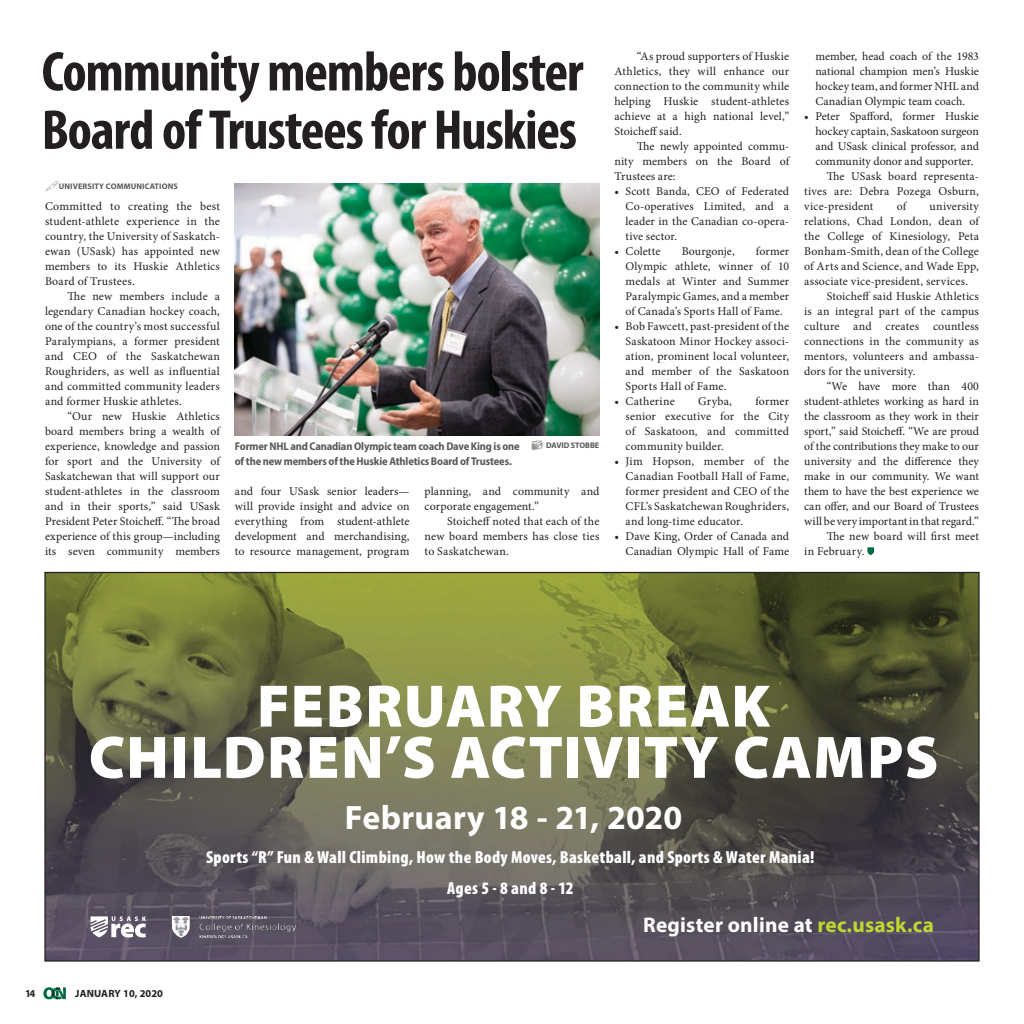
<style>
.page{position:relative;width:1024px;height:1024px;background:#fff}
.page>*{position:absolute;margin:0;border:0;box-sizing:border-box;transform-origin:0 0}
.t1{font:900 60.38px/51.2px "Myriad Pro";letter-spacing:.02em;color:#fff;text-align:center}
.heading_3{font:700 condensed 56.5px/58.2px "Myriad Pro";letter-spacing:-.02em;color:#231f20}
.t2{font:700 33.88px "Myriad Pro";letter-spacing:.005em;color:#fff}
.t3{font:700 21.25px "Myriad Pro";letter-spacing:.01em;color:#fff}
.t4{font:900 condensed 17.5px/30.9px "Myriad Pro";letter-spacing:.02em;color:#fff;text-align:center}
.Copy{font:11.88px/15px "Minion Pro";letter-spacing:.01em;color:#231f20;text-align:justify}
.photo_caption{font:700 semi-condensed 11.25px/15px "Myriad Pro";letter-spacing:-.015em;color:#58595b}
.t5{font:700 10.5px "Myriad Pro";color:#231f20}
.t6{font:700 8.12px "Myriad Pro";letter-spacing:.02em;color:#58595b}
.t7{font:700 8.12px "Myriad Pro";letter-spacing:-.005em;color:#58595b}
.s1{color:#bfd730}
</style>
<div class="page">
<svg style="left:43px;top:987px;width:23px;height:12px"></svg>
<img style="left:235px;top:184px;width:364px;height:252px">
<svg style="left:867px;top:547px;width:7px;height:8px"></svg>
<img style="left:46px;top:574px;width:931px;height:385px">
<svg style="left:90px;top:916px;width:56px;height:21px"></svg>
<img style="left:172px;top:916px;width:124px;height:22px">
<p class="heading_3" style="left:42px;top:41px;width:543px">Community members bolster<br>Board of Trustees for Huskies</p>
<p class="t6" style="left:59px;top:181px;width:121px">UNIVERSITY COMMUNICATIONS</p>
<p class="Copy" style="left:45px;top:199px;width:176px">Committed to creating the best student-athlete experience in the country, the University of Saskatch&shy;ewan (USask) has appointed new members to its Huskie Athletics Board of Trustees.</p>
<p class="Copy" style="left:45px;top:289px;width:176px;text-indent:23px">The new members include a legendary Canadian hockey coach, one of the country’s most successful Paralympians, a former president and CEO of the Saskatchewan Roughriders, as well as influential and committed community leaders and former Huskie athletes.</p>
<p class="Copy" style="left:45px;top:409px;width:176px;text-indent:23px">“Our new Huskie Athletics board members bring a wealth of experience, knowledge and passion for sport and the University of Saskatchewan that will support our student-athletes in the classroom and in their sports,” said USask President Peter Stoicheff. “The broad experience of this group—including its seven community members</p>
<p class="photo_caption" style="left:235px;top:439px;width:286px">Former NHL and Canadian Olympic team coach Dave King is one of the new members of the Huskie Athletics Board of Trustees.</p>
<p class="t7" style="left:546px;top:440px;width:55px">DAVID STOBBE</p>
<p class="Copy" style="left:235px;top:484px;width:176px">and four USask senior leaders— will provide insight and advice on everything from student-athlete development and merchandising, to resource management, program</p>
<p class="Copy" style="left:425px;top:484px;width:176px">planning, and community and corporate engagement.”</p>
<p class="Copy" style="left:425px;top:514px;width:176px;text-indent:23px">Stoicheff noted that each of the new board members has close ties to Saskatchewan.</p>
<p class="Copy" style="left:614px;top:49px;width:176px;text-indent:23px">“As proud supporters of Huskie Athletics, they will enhance our connection to the community while helping Huskie student-athletes achieve at a high national level,” Stoicheff said.</p>
<p class="Copy" style="left:614px;top:139px;width:176px;text-indent:23px">The newly appointed commu&shy;nity members on the Board of Trustees are:</p>
<p class="Copy" style="left:625px;top:184px;width:165px;text-indent:-11px">• Scott Banda, CEO of Federated Co-operatives Limited, and a leader in the Canadian co-opera&shy;tive sector.</p>
<p class="Copy" style="left:614px;top:244px;width:48px">• Colette</p>
<p class="Copy" style="left:682px;top:244px;width:54px">Bourgonje,</p>
<p class="Copy" style="left:625px;top:244px;width:165px;text-indent:130px">former Olympic athlete, winner of 10 medals at Winter and Summer Paralympic Games, and a member of Canada’s Sports Hall of Fame.</p>
<p class="Copy" style="left:625px;top:319px;width:165px;text-indent:-11px">• Bob Fawcett, past-president of the Saskatoon Minor Hockey associ&shy;ation, prominent local volunteer, and member of the Saskatoon Sports Hall of Fame.</p>
<p class="Copy" style="left:614px;top:394px;width:62px">• Catherine</p>
<p class="Copy" style="left:698px;top:394px;width:35px">Gryba,</p>
<p class="Copy" style="left:625px;top:394px;width:165px;text-indent:130px">former senior executive for the City of Saskatoon, and committed community builder.</p>
<p class="Copy" style="left:625px;top:454px;width:165px;text-indent:-11px">• Jim Hopson, member of the Canadian Football Hall of Fame, former president and CEO of the CFL’s Saskatchewan Roughriders, and long-time educator.</p>
<p class="Copy" style="left:614px;top:529px;width:176px;text-align:right">• Dave King, Order of Canada and<br>Canadian Olympic Hall of Fame</p>
<p class="Copy" style="left:815px;top:49px;width:165px">member, head coach of the 1983 national champion men’s Huskie hockey team, and former NHL and Canadian Olympic team coach.</p>
<p class="Copy" style="left:815px;top:109px;width:165px;text-indent:-11px">• Peter Spafford, former Huskie hockey captain, Saskatoon surgeon and USask clinical professor, and community donor and supporter.</p>
<p class="Copy" style="left:804px;top:169px;width:176px;text-indent:23px">The USask board representa&shy;tives are: Debra Pozega Osburn, vice-president</p>
<p class="Copy" style="left:897px;top:199px;width:11px">of</p>
<p class="Copy" style="left:804px;top:199px;width:176px;text-indent:125px">university relations, Chad London, dean of the College of Kinesiology, Peta Bonham-Smith, dean of the College of Arts and Science, and Wade Epp, associate vice-president, services.</p>
<p class="Copy" style="left:804px;top:289px;width:176px;text-indent:23px">Stoicheff said Huskie Athletics is an integral part of the campus culture and creates countless connections in the community as mentors, volunteers and ambassa&shy;dors for the university.</p>
<p class="Copy" style="left:804px;top:379px;width:176px;text-indent:23px">“We have more than 400 student-athletes working as hard in the classroom as they work in their sport,” said Stoicheff. “We are proud of the contributions they make to our university and the difference they make in our community. We want them to have the best experience we can offer, and our Board of Trustees will be very important in that regard.”</p>
<p class="Copy" style="left:804px;top:529px;width:176px;text-indent:23px">The new board will first meet in February.</p>
<p class="t1" style="left:89px;top:678px;width:851px">FEBRUARY BREAK<br>CHILDREN’S ACTIVITY CAMPS</p>
<p class="t2" style="left:345px;top:796px;width:339px">February 18 - 21, 2020</p>
<p class="t4" style="left:206px;top:841px;width:610px">Sports “R” Fun &amp; Wall Climbing, How the Body Moves, Basketball, and Sports &amp; Water Mania!<br>Ages 5 - 8 and 8 - 12</p>
<p class="t5" style="left:25px;top:986px;width:12px">14</p>
<p class="t5" style="left:75px;top:986px;width:89px">JANUARY 10, 2020</p>
<p class="t3" style="left:643px;top:911px;width:292px">Register online at <span class="s1">rec.usask.ca</span></p>
</div>
